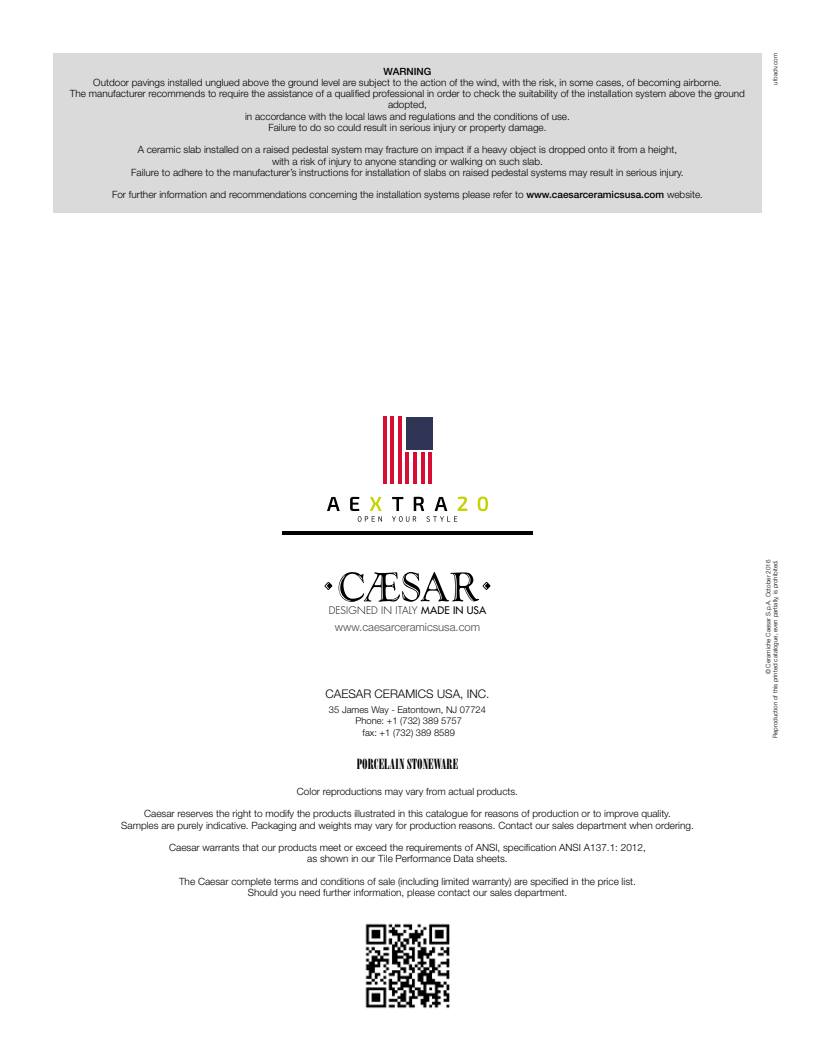
<style>
.page{position:relative;width:815px;height:1063px;background:#fff}
.page>*{position:absolute;margin:0;border:0;box-sizing:border-box;transform-origin:0 0}
.t1{font:14.12px "Bodoni Std Poster Compressed";color:#000}
.t2{font:300 11.88px "Helvetica Neue LT Std";color:#000}
.t3{font:300 11.25px "Helvetica Neue LT Std";color:#4a4a49}
.t4{font:300 10.25px "Futura Std";letter-spacing:.015em;color:#000}
.t5{font:300 10px/11.2px "Helvetica Neue LT Std";color:#000;text-align:center}
.t6{font:500 10px "Helvetica Neue LT Std";color:#000}
.t7{font:300 9.38px/11.2px "Helvetica Neue LT Std";color:#000;text-align:center}
.t8{font:300 6.25px/6.9px "Helvetica Neue LT Std";color:#000;text-align:right}
.s1{font-weight:500}
</style>
<div class="page">
<div style="left:53px;top:53px;width:709px;height:160px;background:#dadada"></div>
<svg style="left:339px;top:572px;width:152px;height:30px"></svg>
<svg style="left:324px;top:582px;width:9px;height:8px"></svg>
<hr style="left:282px;top:531px;width:251px;height:4px;background:#000">
<div style="left:406px;top:417px;width:26px;height:33px;background:#303555"></div>
<hr style="left:383px;top:417px;width:3px;height:67px;background:#d70e33">
<hr style="left:390px;top:417px;width:4px;height:67px;background:#d70e33">
<hr style="left:398px;top:417px;width:4px;height:67px;background:#d70e33">
<hr style="left:406px;top:453px;width:3px;height:31px;background:#d70e33">
<hr style="left:413px;top:453px;width:4px;height:31px;background:#d70e33">
<hr style="left:421px;top:453px;width:4px;height:31px;background:#d70e33">
<hr style="left:428px;top:453px;width:4px;height:31px;background:#d70e33">
<img style="left:365px;top:923px;width:85px;height:86px">
<svg style="left:327px;top:497px;width:13px;height:14px"></svg>
<svg style="left:350px;top:497px;width:138px;height:25px"></svg>
<p class="t6" style="left:384px;top:65px;width:49px">WARNING</p>
<p class="t5" style="left:70px;top:76px;width:676px">Outdoor pavings installed unglued above the ground level are subject to the action of the wind, with the risk, in some cases, of becoming airborne.<br>The manufacturer recommends to require the assistance of a qualified professional in order to check the suitability of the installation system above the ground adopted,<br>in accordance with the local laws and regulations and the conditions of use.<br>Failure to do so could result in serious injury or property damage.</p>
<p class="t5" style="left:131px;top:144px;width:554px">A ceramic slab installed on a raised pedestal system may fracture on impact if a heavy object is dropped onto it from a height, with a risk of injury to anyone standing or walking on such slab.<br>Failure to adhere to the manufacturer’s instructions for installation of slabs on raised pedestal systems may result in serious injury.</p>
<p class="t5" style="left:112px;top:189px;width:592px">For further information and recommendations concerning the installation systems please refer to <span class="s1">www.caesarceramicsusa.com</span> website.</p>
<p class="t8" style="left:772px;top:85px;width:33px;rotate:-90deg">ufoadv.com</p>
<p class="t4" style="left:329px;top:604px;width:159px">DESIGNED IN ITALY <span class="s1">MADE IN USA</span></p>
<p class="t3" style="left:335px;top:620px;width:147px">www.caesarceramicsusa.com</p>
<p class="t2" style="left:326px;top:687px;width:165px">CAESAR CERAMICS USA, INC.</p>
<p class="t7" style="left:329px;top:704px;width:159px">35 James Way - Eatontown, NJ 07724<br>Phone: +1 (732) 389 5757<br>fax: +1 (732) 389 8589</p>
<h1 class="t1" style="left:357px;top:756px;width:103px">PORCELAIN STONEWARE</h1>
<p class="t5" style="left:297px;top:786px;width:223px">Color reproductions may vary from actual products.</p>
<p class="t5" style="left:121px;top:808px;width:574px">Caesar reserves the right to modify the products illustrated in this catalogue for reasons of production or to improve quality.<br>Samples are purely indicative. Packaging and weights may vary for production reasons. Contact our sales department when ordering.</p>
<p class="t5" style="left:169px;top:842px;width:478px">Caesar warrants that our products meet or exceed the requirements of ANSI, specification ANSI A137.1: 2012, as shown in our Tile Performance Data sheets.</p>
<p class="t5" style="left:179px;top:876px;width:458px">The Caesar complete terms and conditions of sale (including limited warranty) are specified in the price list.<br>Should you need further information, please contact our sales department.</p>
<p class="t8" style="left:765px;top:738px;width:180px;rotate:-90deg">© Ceramiche Caesar S.p.A. October 2016<br>Reproduction of this printed catalogue, even partially, is prohibited.</p>
</div>
